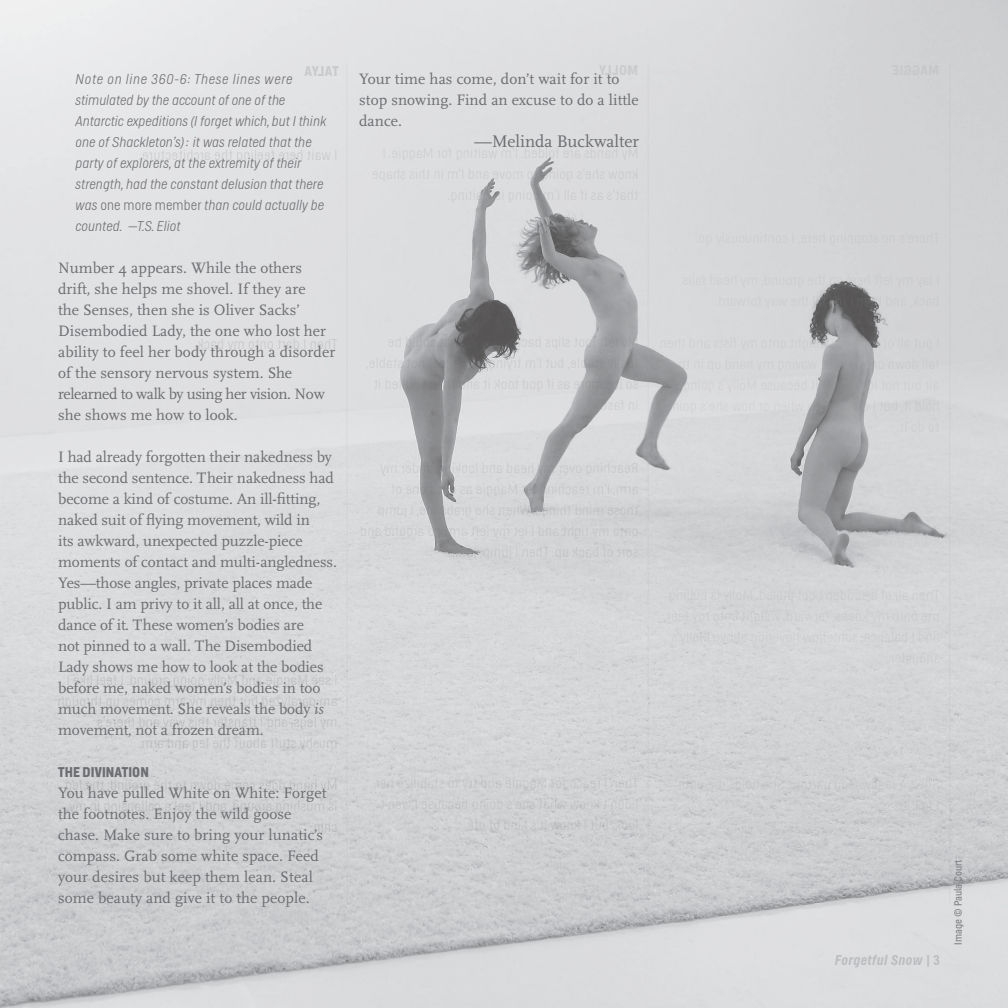
<style>
.page{position:relative;width:1008px;height:1008px;background:#fff}
.page>*{position:absolute;margin:0;border:0;box-sizing:border-box;transform-origin:0 0}
.t1{font:17.5px "Scala OT";color:#6c6d70}
.t2{font:15.75px/21px "Scala OT";color:#6c6d70}
.t3{font:italic 100 14px/21px "Helsinki";letter-spacing:.005em;color:#6c6d70}
.t4{font:italic 500 14px "Helsinki";letter-spacing:.025em;color:#bcbdc0}
.t5{font:700 14px "Helsinki";letter-spacing:.01em;color:#6c6d70}
.t6{font:300 10.5px "Helsinki";color:#808285}
.s1{font-style:normal}
.s2{font-style:italic}
</style>
<div class="page">
<img style="left:0;top:0;width:1008px;height:1008px">
<hr style="left:949px;top:63px;width:1px;height:840px;background:#a8a9ad">
<hr style="left:347px;top:63px;width:1px;height:840px;background:#a8a9ad">
<hr style="left:648px;top:63px;width:1px;height:840px;background:#a8a9ad">
<svg style="left:304px;top:66px;width:35px;height:10px"></svg>
<p class="t3" style="left:76px;top:68px;width:252px">Note on line 360-6: These lines were stimulated by the account of one of the Antarctic expeditions (I forget which, but I think one of Shackleton’s): it was related that the party of explorers, at the extremity of their strength, had the constant delusion that there was <span class="s1">one more member</span> than could actually be counted. —T.S. Eliot</p>
<p class="t2" style="left:58px;top:258px;width:279px">Number 4 appears. While the others drift, she helps me shovel. If they are<br>the Senses, then she is Oliver Sacks’ Disembodied Lady, the one who lost her ability to feel her body through a disorder of the sensory nervous system. She relearned to walk by using her vision. Now she shows me how to look.</p>
<p class="t2" style="left:58px;top:447px;width:280px">I had already forgotten their nakedness by the second sentence. Their nakedness had become a kind of costume. An ill-fitting, naked suit of flying movement, wild in<br>its awkward, unexpected puzzle-piece moments of contact and multi-angledness.<br>Yes—those angles, private places made public. I am privy to it all, all at once, the dance of it. These women’s bodies are<br>not pinned to a wall. The Disembodied Lady shows me how to look at the bodies before me, naked women’s bodies in too much movement. She reveals the body <span class="s2">is </span>movement, not a frozen dream.</p>
<p class="t5" style="left:58px;top:764px;width:92px">THE DIVINATION</p>
<p class="t2" style="left:58px;top:783px;width:270px">You have pulled White on White: Forget the footnotes. Enjoy the wild goose chase. Make sure to bring your lunatic’s compass. Grab some white space. Feed your desires but keep them lean. Steal some beauty and give it to the people.</p>
<p class="t2" style="left:359px;top:69px;width:281px">Your time has come, don’t wait for it to stop snowing. Find an excuse to do a little dance.</p>
<p class="t1" style="left:475px;top:132px;width:166px">—Melinda Buckwalter</p>
<p class="t4" style="left:835px;top:952px;width:107px">Forgetful Snow <span class="s1">| 3</span></p>
<p class="t6" style="left:952px;top:945px;width:86px;rotate:-90deg">Image © Paula Court</p>
</div>
